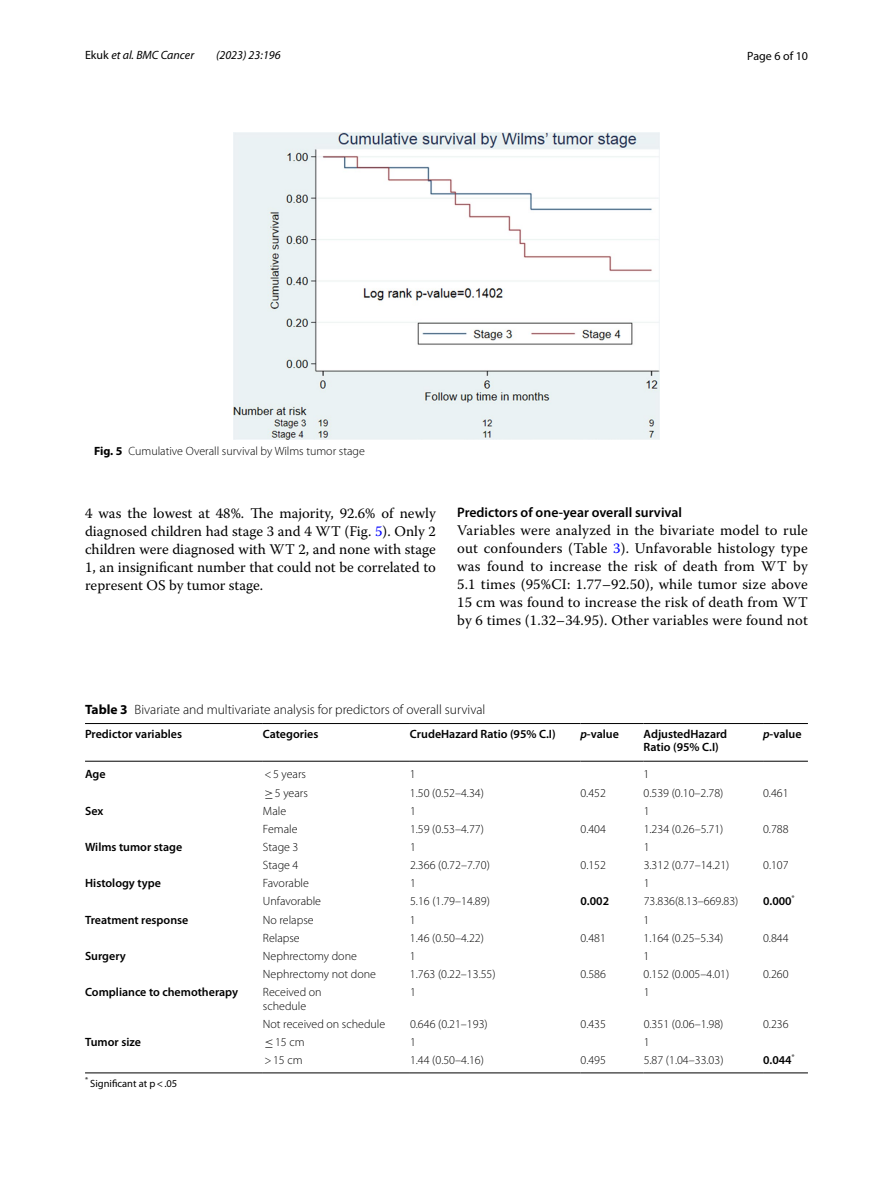
<style>
.page{position:relative;width:893px;height:1187px;background:#fff}
.page>*{position:absolute;margin:0;border:0;box-sizing:border-box;transform-origin:0 0}
.t1{font:14.7px/18px "Warnock Pro";letter-spacing:.01em;color:#000;text-align:justify}
.t2{font:600 13.8px "Myriad Pro";color:#000}
.t3{font:300 13.5px "Myriad Pro";color:#000}
.t4{font:300 12px/13.5px "Myriad Pro";color:#000}
.t5{font:600 12px/13.5px "Myriad Pro";color:#000}
.t6{font:italic 12px "Myriad Pro";color:#000}
.t7{font:12px "Myriad Pro";color:#000}
.t8{font:10.5px "Myriad Pro";color:#000}
.s1{font-style:normal}
.s2{font-weight:700}
.s3{color:#00f}
.s4{font-style:italic}
.s5{font-family:"MTSY";font-weight:400}
</style>
<div class="page">
<img style="left:234px;top:133px;width:425px;height:307px">
<hr style="left:85px;top:723px;width:178px;height:1px;background:#000">
<hr style="left:85px;top:761px;width:178px;height:1px;background:#000">
<hr style="left:263px;top:723px;width:147px;height:1px;background:#000">
<hr style="left:263px;top:761px;width:147px;height:1px;background:#000">
<hr style="left:410px;top:723px;width:170px;height:1px;background:#000">
<hr style="left:410px;top:761px;width:170px;height:1px;background:#000">
<hr style="left:580px;top:723px;width:64px;height:1px;background:#000">
<hr style="left:580px;top:761px;width:64px;height:1px;background:#000">
<hr style="left:644px;top:723px;width:119px;height:1px;background:#000">
<hr style="left:644px;top:761px;width:119px;height:1px;background:#000">
<hr style="left:763px;top:723px;width:45px;height:1px;background:#000">
<hr style="left:763px;top:761px;width:45px;height:1px;background:#000">
<hr style="left:85px;top:1072px;width:178px;height:1px;background:#000">
<hr style="left:263px;top:1072px;width:147px;height:1px;background:#000">
<hr style="left:410px;top:1072px;width:170px;height:1px;background:#000">
<hr style="left:580px;top:1072px;width:64px;height:1px;background:#000">
<hr style="left:644px;top:1072px;width:119px;height:1px;background:#000">
<hr style="left:763px;top:1072px;width:45px;height:1px;background:#000">
<p class="t6" style="left:85px;top:48px;width:111px"><span class="s1">Ekuk</span> et al. BMC Cancer</p>
<p class="t6" style="left:216px;top:48px;width:66px">(2023) 23:196</p>
<p class="t7" style="left:747px;top:48px;width:62px">Page 6 of 10</p>
<p class="t4" style="left:94px;top:444px;width:272px"><span class="s2">Fig. 5</span> Cumulative Overall survival by Wilms tumor stage</p>
<p class="t1" style="left:85px;top:503px;width:352px">4 was the lowest at 48%. The majority, 92.6% of newly diagnosed children had stage 3 and 4 WT (Fig. <span class="s3">5</span>). Only 2 children were diagnosed with WT 2, and none with stage 1, an insignificant number that could not be correlated to represent OS by tumor stage.</p>
<p class="t2" style="left:457px;top:504px;width:226px">Predictors of one‑year overall survival</p>
<p class="t1" style="left:457px;top:521px;width:352px">Variables were analyzed in the bivariate model to rule out confounders (Table <span class="s3">3</span>). Unfavorable histology type was found to increase the risk of death from WT by 5.1 times (95%CI: 1.77–92.50), while tumor size above 15 cm was found to increase the risk of death from WT by 6 times (1.32–34.95). Other variables were found not</p>
<p class="t3" style="left:85px;top:701px;width:402px"><span class="s2">Table 3</span> Bivariate and multivariate analysis for predictors of overall survival</p>
<p class="t5" style="left:85px;top:726px;width:99px">Predictor variables</p>
<p class="t5" style="left:263px;top:726px;width:57px">Categories</p>
<p class="t5" style="left:410px;top:726px;width:147px">CrudeHazard Ratio (95% C.I)</p>
<p class="t5" style="left:580px;top:726px;width:40px"><span class="s4">p</span>-value</p>
<p class="t5" style="left:644px;top:726px;width:85px">AdjustedHazard<br>Ratio (95% C.I)</p>
<p class="t5" style="left:763px;top:726px;width:40px"><span class="s4">p</span>-value</p>
<p class="t5" style="left:85px;top:767px;width:22px">Age</p>
<p class="t4" style="left:264px;top:767px;width:43px">&lt;5 years</p>
<p class="t4" style="left:410px;top:767px;width:7px">1</p>
<p class="t4" style="left:644px;top:767px;width:7px">1</p>
<p class="t4" style="left:264px;top:786px;width:45px"><span class="s5">≥</span>5 years</p>
<p class="t4" style="left:410px;top:786px;width:75px">1.50 (0.52–4.34)</p>
<p class="t4" style="left:580px;top:786px;width:27px">0.452</p>
<p class="t4" style="left:644px;top:786px;width:81px">0.539 (0.10–2.78)</p>
<p class="t4" style="left:763px;top:786px;width:27px">0.461</p>
<p class="t5" style="left:85px;top:803px;width:20px">Sex</p>
<p class="t4" style="left:263px;top:804px;width:25px">Male</p>
<p class="t4" style="left:410px;top:804px;width:7px">1</p>
<p class="t4" style="left:644px;top:804px;width:7px">1</p>
<p class="t4" style="left:263px;top:822px;width:36px">Female</p>
<p class="t4" style="left:410px;top:822px;width:75px">1.59 (0.53–4.77)</p>
<p class="t4" style="left:580px;top:822px;width:27px">0.404</p>
<p class="t4" style="left:644px;top:822px;width:81px">1.234 (0.26–5.71)</p>
<p class="t4" style="left:763px;top:822px;width:27px">0.788</p>
<p class="t5" style="left:85px;top:839px;width:99px">Wilms tumor stage</p>
<p class="t4" style="left:263px;top:840px;width:37px">Stage 3</p>
<p class="t4" style="left:410px;top:840px;width:7px">1</p>
<p class="t4" style="left:644px;top:840px;width:7px">1</p>
<p class="t4" style="left:263px;top:858px;width:37px">Stage 4</p>
<p class="t4" style="left:410px;top:858px;width:81px">2.366 (0.72–7.70)</p>
<p class="t4" style="left:580px;top:858px;width:27px">0.152</p>
<p class="t4" style="left:644px;top:858px;width:87px">3.312 (0.77–14.21)</p>
<p class="t4" style="left:763px;top:858px;width:27px">0.107</p>
<p class="t5" style="left:85px;top:876px;width:77px">Histology type</p>
<p class="t4" style="left:263px;top:876px;width:48px">Favorable</p>
<p class="t4" style="left:410px;top:876px;width:7px">1</p>
<p class="t4" style="left:644px;top:876px;width:7px">1</p>
<p class="t4" style="left:263px;top:894px;width:60px">Unfavorable</p>
<p class="t4" style="left:410px;top:894px;width:81px">5.16 (1.79–14.89)</p>
<p class="t5" style="left:580px;top:894px;width:30px">0.002</p>
<p class="t4" style="left:644px;top:894px;width:96px">73.836(8.13–669.83)</p>
<p class="t5" style="left:763px;top:894px;width:33px">0.000<sup>*</sup></p>
<p class="t5" style="left:85px;top:912px;width:105px">Treatment response</p>
<p class="t4" style="left:263px;top:913px;width:52px">No relapse</p>
<p class="t4" style="left:410px;top:913px;width:7px">1</p>
<p class="t4" style="left:644px;top:913px;width:7px">1</p>
<p class="t4" style="left:263px;top:931px;width:38px">Relapse</p>
<p class="t4" style="left:410px;top:931px;width:75px">1.46 (0.50–4.22)</p>
<p class="t4" style="left:580px;top:931px;width:27px">0.481</p>
<p class="t4" style="left:644px;top:931px;width:81px">1.164 (0.25–5.34)</p>
<p class="t4" style="left:763px;top:931px;width:27px">0.844</p>
<p class="t5" style="left:85px;top:948px;width:42px">Surgery</p>
<p class="t4" style="left:263px;top:949px;width:96px">Nephrectomy done</p>
<p class="t4" style="left:410px;top:949px;width:7px">1</p>
<p class="t4" style="left:644px;top:949px;width:7px">1</p>
<p class="t4" style="left:263px;top:967px;width:115px">Nephrectomy not done</p>
<p class="t4" style="left:410px;top:967px;width:87px">1.763 (0.22–13.55)</p>
<p class="t4" style="left:580px;top:967px;width:27px">0.586</p>
<p class="t4" style="left:644px;top:967px;width:87px">0.152 (0.005–4.01)</p>
<p class="t4" style="left:763px;top:967px;width:27px">0.260</p>
<p class="t5" style="left:85px;top:985px;width:155px">Compliance to chemotherapy</p>
<p class="t4" style="left:263px;top:985px;width:60px">Received on schedule</p>
<p class="t4" style="left:410px;top:985px;width:7px">1</p>
<p class="t4" style="left:644px;top:985px;width:7px">1</p>
<p class="t4" style="left:263px;top:1017px;width:124px">Not received on schedule</p>
<p class="t4" style="left:410px;top:1017px;width:79px">0.646 (0.21–193)</p>
<p class="t4" style="left:580px;top:1017px;width:27px">0.435</p>
<p class="t4" style="left:644px;top:1017px;width:81px">0.351 (0.06–1.98)</p>
<p class="t4" style="left:763px;top:1017px;width:27px">0.236</p>
<p class="t5" style="left:85px;top:1034px;width:57px">Tumor size</p>
<p class="t4" style="left:264px;top:1035px;width:42px"><span class="s5">≤</span>15 cm</p>
<p class="t4" style="left:410px;top:1035px;width:7px">1</p>
<p class="t4" style="left:644px;top:1035px;width:7px">1</p>
<p class="t4" style="left:264px;top:1053px;width:40px">&gt;15 cm</p>
<p class="t4" style="left:410px;top:1053px;width:75px">1.44 (0.50–4.16)</p>
<p class="t4" style="left:580px;top:1053px;width:27px">0.495</p>
<p class="t4" style="left:644px;top:1053px;width:81px">5.87 (1.04–33.03)</p>
<p class="t5" style="left:763px;top:1053px;width:33px">0.044<sup>*</sup></p>
<p class="t8" style="left:85px;top:1076px;width:94px"><sup>*</sup> Significant at p&lt;.05</p>
</div>
